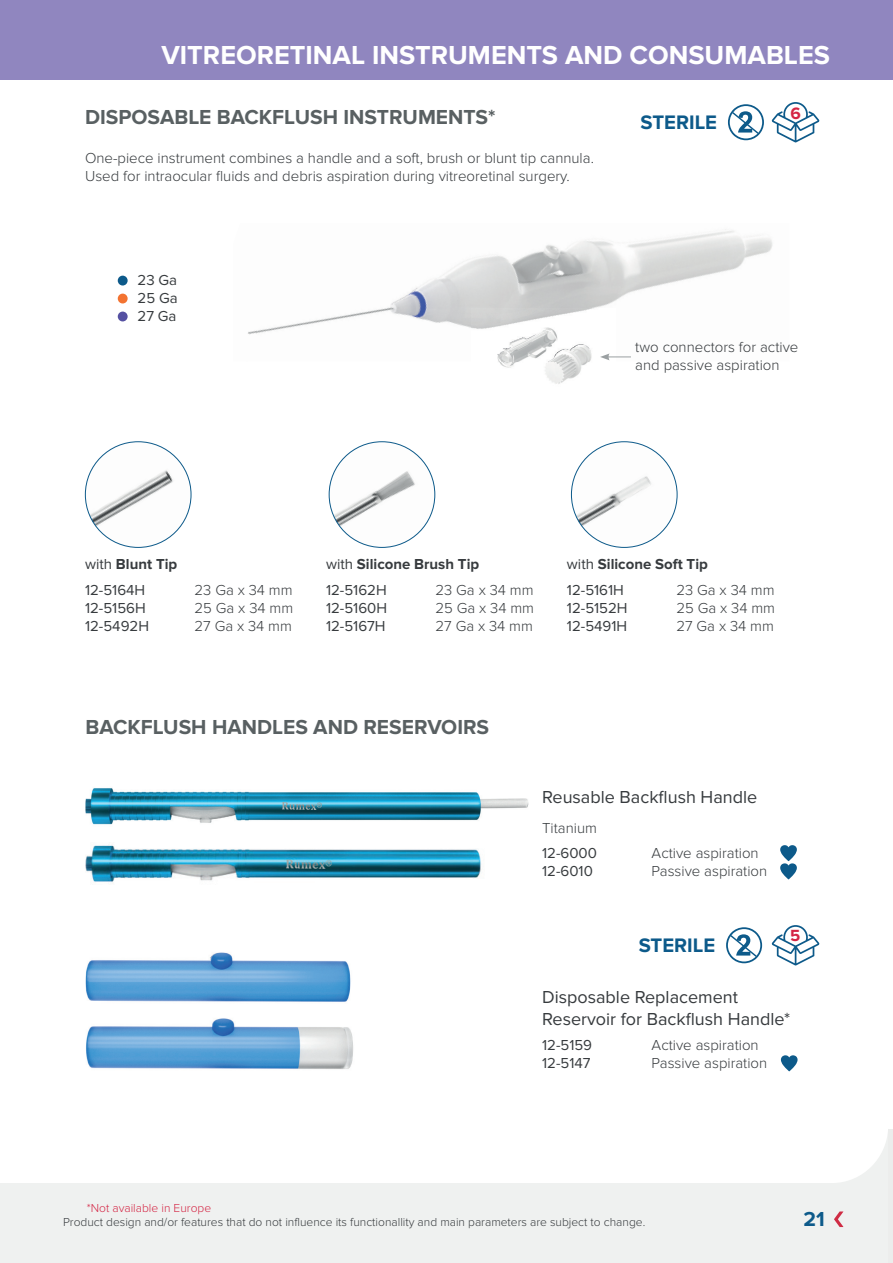
<style>
.page{position:relative;width:893px;height:1263px;background:#fff}
.page>*{position:absolute;margin:0;border:0;box-sizing:border-box;transform-origin:0 0}
.t1{font:700 27px "Proxima Nova";color:#fff}
.t2{font:700 21px "Proxima Nova";color:#596062}
.t3{font:700 21px "Proxima Nova";color:#0d5a8a}
.t4{font:700 20.25px "Proxima Nova";color:#0d5a8a}
.t5{font:18px/21.6px "Proxima Nova";color:#373b3e}
.t6{font:700 17.1px "Proxima Nova";color:#d42544}
.t7{font:700 16.8px "Proxima Nova";color:#d42544}
.t8{font:300 15px/18px "Proxima Nova";color:#373b3e}
.t9{font:15px/18px "Proxima Nova";color:#373b3e}
.t10{font:700 15px/26.5px "Proxima Nova";color:#373b3e}
.t11{font:300 12px "Proxima Nova";color:#373b3e}
.t12{font:300 12px "Proxima Nova";color:#d42544}
.s1{font-weight:700}
.s2{font-weight:400}
</style>
<div class="page">
<svg style="left:1px;top:1135px;width:887px;height:128px;fill:#eff1f0"></svg>
<svg style="left:834px;top:1211px;width:9px;height:16px"></svg>
<div style="left:888px;top:1129px;width:5px;height:134px;background:#ecedec"></div>
<div style="left:0;top:0;width:893px;height:80px;background:#9086bf"></div>
<svg style="left:0;top:1183px;width:1px;height:80px"></svg>
<img style="left:620px;top:229px;width:153px;height:69px">
<img style="left:458px;top:240px;width:162px;height:77px">
<img style="left:295px;top:266px;width:163px;height:61px">
<img style="left:248px;top:324px;width:47px;height:11px">
<img style="left:409px;top:317px;width:63px;height:11px">
<img style="left:472px;top:308px;width:144px;height:76px">
<img style="left:85px;top:442px;width:106px;height:105px;border-radius:53px">
<img style="left:571px;top:442px;width:106px;height:105px;border-radius:53px">
<img style="left:329px;top:442px;width:106px;height:105px;border-radius:53px">
<div style="left:118px;top:276px;width:10px;height:9px;background:#0d5a8a;border-radius:50%"></div>
<div style="left:118px;top:312px;width:10px;height:9px;background:#5551a2;border-radius:50%"></div>
<div style="left:118px;top:294px;width:10px;height:9px;background:#f37331;border-radius:50%"></div>
<img style="left:85px;top:788px;width:444px;height:37px">
<img style="left:85px;top:952px;width:266px;height:50px">
<img style="left:86px;top:1018px;width:267px;height:51px">
<img style="left:85px;top:845px;width:396px;height:40px">
<svg style="left:600px;top:353px;width:31px;height:7px"></svg>
<svg style="left:781px;top:1055px;width:16px;height:16px"></svg>
<svg style="left:780px;top:845px;width:17px;height:34px"></svg>
<svg style="left:728px;top:104px;width:36px;height:36px"></svg>
<svg style="left:772px;top:102px;width:47px;height:40px"></svg>
<svg style="left:726px;top:927px;width:36px;height:36px"></svg>
<svg style="left:772px;top:925px;width:47px;height:40px"></svg>
<h1 class="t1" style="left:161px;top:40px;width:670px">VITREORETINAL INSTRUMENTS AND CONSUMABLES</h1>
<h2 class="t2" style="left:85px;top:105px;width:412px">DISPOSABLE BACKFLUSH INSTRUMENTS*</h2>
<p class="t8" style="left:85px;top:149px;width:510px">One-piece instrument combines a handle and a soft, brush or blunt tip cannula.<br>Used for intraocular fluids and debris aspiration during vitreoretinal surgery.</p>
<p class="t9" style="left:138px;top:271px;width:42px;text-align:justify">23 Ga 25 Ga 27 Ga</p>
<h3 class="t4" style="left:641px;top:110px;width:78px">STERILE</h3>
<p class="t6" style="left:790px;top:103px;width:12px">6</p>
<p class="t8" style="left:635px;top:338px;width:165px">two connectors for active and passive aspiration</p>
<p class="t9" style="left:85px;top:551px;width:94px;line-height:26.5px">with <span class="s1">Blunt Tip<br></span>12-5164H</p>
<p class="t8" style="left:195px;top:581px;width:100px">23 Ga x 34 mm</p>
<p class="t10" style="left:326px;top:551px;width:155px"><span class="s2">with</span> Silicone Brush Tip<br><span class="s2">12-5162H</span></p>
<p class="t8" style="left:435px;top:581px;width:100px">23 Ga x 34 mm</p>
<p class="t10" style="left:567px;top:551px;width:142px"><span class="s2">with</span> Silicone Soft Tip<br><span class="s2">12-5161H</span></p>
<p class="t8" style="left:676px;top:581px;width:100px">23 Ga x 34 mm</p>
<p class="t9" style="left:85px;top:600px;width:62px">12-5156H</p>
<p class="t8" style="left:195px;top:599px;width:100px">25 Ga x 34 mm</p>
<p class="t9" style="left:85px;top:618px;width:65px">12-5492H</p>
<p class="t8" style="left:195px;top:617px;width:99px">27 Ga x 34 mm</p>
<p class="t9" style="left:326px;top:600px;width:63px">12-5160H</p>
<p class="t8" style="left:435px;top:599px;width:100px">25 Ga x 34 mm</p>
<p class="t9" style="left:326px;top:618px;width:61px">12-5167H</p>
<p class="t8" style="left:435px;top:617px;width:99px">27 Ga x 34 mm</p>
<p class="t9" style="left:567px;top:600px;width:62px">12-5152H</p>
<p class="t8" style="left:676px;top:599px;width:100px">25 Ga x 34 mm</p>
<p class="t9" style="left:567px;top:618px;width:62px">12-5491H</p>
<p class="t8" style="left:676px;top:617px;width:99px">27 Ga x 34 mm</p>
<h2 class="t2" style="left:85px;top:715px;width:405px">BACKFLUSH HANDLES AND RESERVOIRS</h2>
<p class="t5" style="left:542px;top:786px;width:217px">Reusable Backflush Handle</p>
<p class="t8" style="left:542px;top:819px;width:56px">Titanium</p>
<p class="t9" style="left:542px;top:844px;width:56px">12-6000</p>
<p class="t8" style="left:652px;top:844px;width:109px">Active aspiration</p>
<p class="t9" style="left:542px;top:862px;width:52px">12-6010</p>
<p class="t8" style="left:652px;top:862px;width:117px">Passive aspiration</p>
<h3 class="t4" style="left:639px;top:933px;width:78px">STERILE</h3>
<p class="t7" style="left:790px;top:926px;width:12px">5</p>
<p class="t5" style="left:542px;top:986px;width:250px">Disposable Replacement<br>Reservoir for Backflush Handle*</p>
<p class="t9" style="left:542px;top:1036px;width:52px">12-5159</p>
<p class="t8" style="left:652px;top:1036px;width:109px">Active aspiration</p>
<p class="t9" style="left:542px;top:1054px;width:50px">12-5147</p>
<p class="t8" style="left:652px;top:1054px;width:117px">Passive aspiration</p>
<p class="t12" style="left:87px;top:1201px;width:126px">*Not available in Europe</p>
<p class="t11" style="left:63px;top:1215px;width:584px">Product design and/or features that do not influence its functionallity and main parameters are subject to change.</p>
<h2 class="t3" style="left:803px;top:1207px;width:23px">21</h2>
</div>
